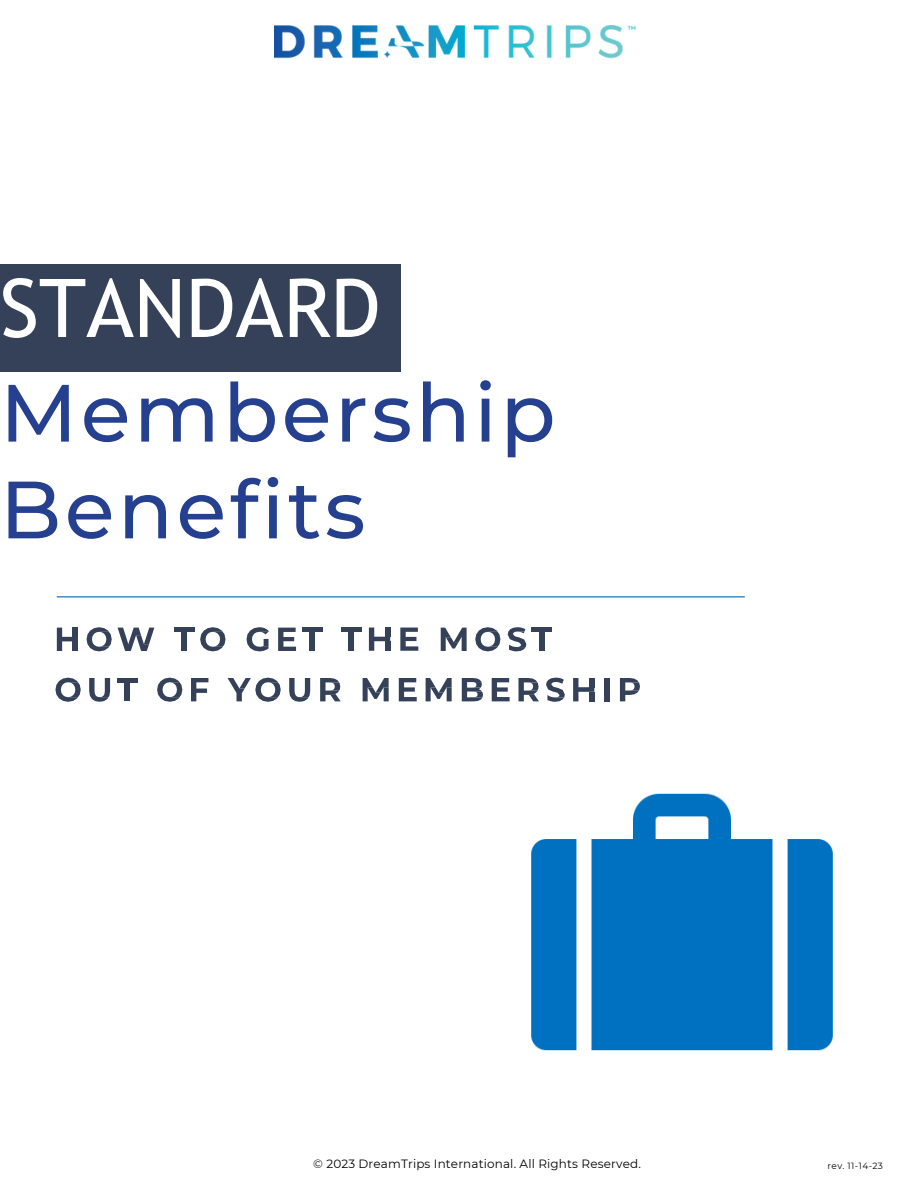
<style>
.page{position:relative;width:918px;height:1188px;background:#fff}
.page>*{position:absolute;margin:0;border:0;box-sizing:border-box;transform-origin:0 0}
.t1{font:500 81px/104.7px "Montserrat";letter-spacing:.045em;color:#25408f}
.t2{font:12px "Montserrat";letter-spacing:.01em;color:#000}
.t3{font:9px "Montserrat";letter-spacing:.04em;color:#000}
.s1{font-family:"Trebuchet MS";font-weight:400;color:#fff}
</style>
<div class="page">
<img style="left:275px;top:25px;width:361px;height:34px">
<div style="left:0;top:264px;width:400px;height:108px;background:#344158"></div>
<img style="left:531px;top:793px;width:302px;height:258px">
<svg style="left:55px;top:678px;width:26px;height:24px"></svg>
<svg style="left:89px;top:678px;width:21px;height:24px"></svg>
<div style="left:124px;top:682px;width:6px;height:19px;background:#344158"></div>
<hr style="left:117px;top:678px;width:20px;height:4px;background:#344158">
<svg style="left:57px;top:628px;width:21px;height:23px"></svg>
<div style="left:73px;top:641px;width:5px;height:10px;background:#344158"></div>
<div style="left:73px;top:628px;width:5px;height:9px;background:#344158"></div>
<svg style="left:87px;top:627px;width:25px;height:24px"></svg>
<svg style="left:118px;top:628px;width:36px;height:23px"></svg>
<svg style="left:157px;top:678px;width:25px;height:24px"></svg>
<svg style="left:191px;top:678px;width:17px;height:23px"></svg>
<div style="left:182px;top:632px;width:5px;height:19px;background:#344158"></div>
<hr style="left:174px;top:628px;width:20px;height:4px;background:#344158">
<svg style="left:200px;top:627px;width:26px;height:24px"></svg>
<svg style="left:247px;top:627px;width:22px;height:24px"></svg>
<svg style="left:278px;top:628px;width:18px;height:23px"></svg>
<div style="left:310px;top:632px;width:5px;height:19px;background:#344158"></div>
<hr style="left:302px;top:628px;width:21px;height:4px;background:#344158">
<svg style="left:228px;top:678px;width:53px;height:24px"></svg>
<svg style="left:289px;top:678px;width:21px;height:24px"></svg>
<svg style="left:320px;top:678px;width:21px;height:23px"></svg>
<div style="left:349px;top:632px;width:5px;height:19px;background:#344158"></div>
<hr style="left:341px;top:628px;width:20px;height:4px;background:#344158">
<svg style="left:369px;top:628px;width:21px;height:23px"></svg>
<div style="left:385px;top:641px;width:5px;height:10px;background:#344158"></div>
<div style="left:385px;top:628px;width:5px;height:9px;background:#344158"></div>
<svg style="left:400px;top:628px;width:18px;height:23px"></svg>
<svg style="left:441px;top:628px;width:26px;height:23px"></svg>
<svg style="left:475px;top:627px;width:25px;height:24px"></svg>
<svg style="left:508px;top:627px;width:18px;height:24px"></svg>
<div style="left:539px;top:632px;width:5px;height:19px;background:#344158"></div>
<hr style="left:532px;top:628px;width:20px;height:4px;background:#344158">
<hr style="left:57px;top:596px;width:688px;height:1px;background:#0066b5">
<svg style="left:363px;top:678px;width:26px;height:23px"></svg>
<svg style="left:399px;top:678px;width:18px;height:23px"></svg>
<svg style="left:426px;top:678px;width:26px;height:23px"></svg>
<svg style="left:462px;top:678px;width:21px;height:23px"></svg>
<svg style="left:492px;top:678px;width:18px;height:23px"></svg>
<svg style="left:518px;top:678px;width:21px;height:23px"></svg>
<svg style="left:546px;top:678px;width:19px;height:24px"></svg>
<svg style="left:573px;top:678px;width:21px;height:23px"></svg>
<div style="left:589px;top:692px;width:5px;height:9px;background:#344158"></div>
<div style="left:589px;top:678px;width:5px;height:9px;background:#344158"></div>
<div style="left:604px;top:678px;width:6px;height:23px;background:#344158"></div>
<svg style="left:620px;top:678px;width:20px;height:23px"></svg>
<p class="t1" style="left:0;top:256px;width:557px"><span class="s1">STANDARD<br></span>Membership</p>
<p class="t1" style="left:0;top:457px;width:367px">Benefits</p>
<p class="t2" style="left:313px;top:1157px;width:329px">© 2023 DreamTrips International. All Rights Reserved.</p>
<p class="t3" style="left:828px;top:1160px;width:57px">rev. 11-14-23</p>
</div>
